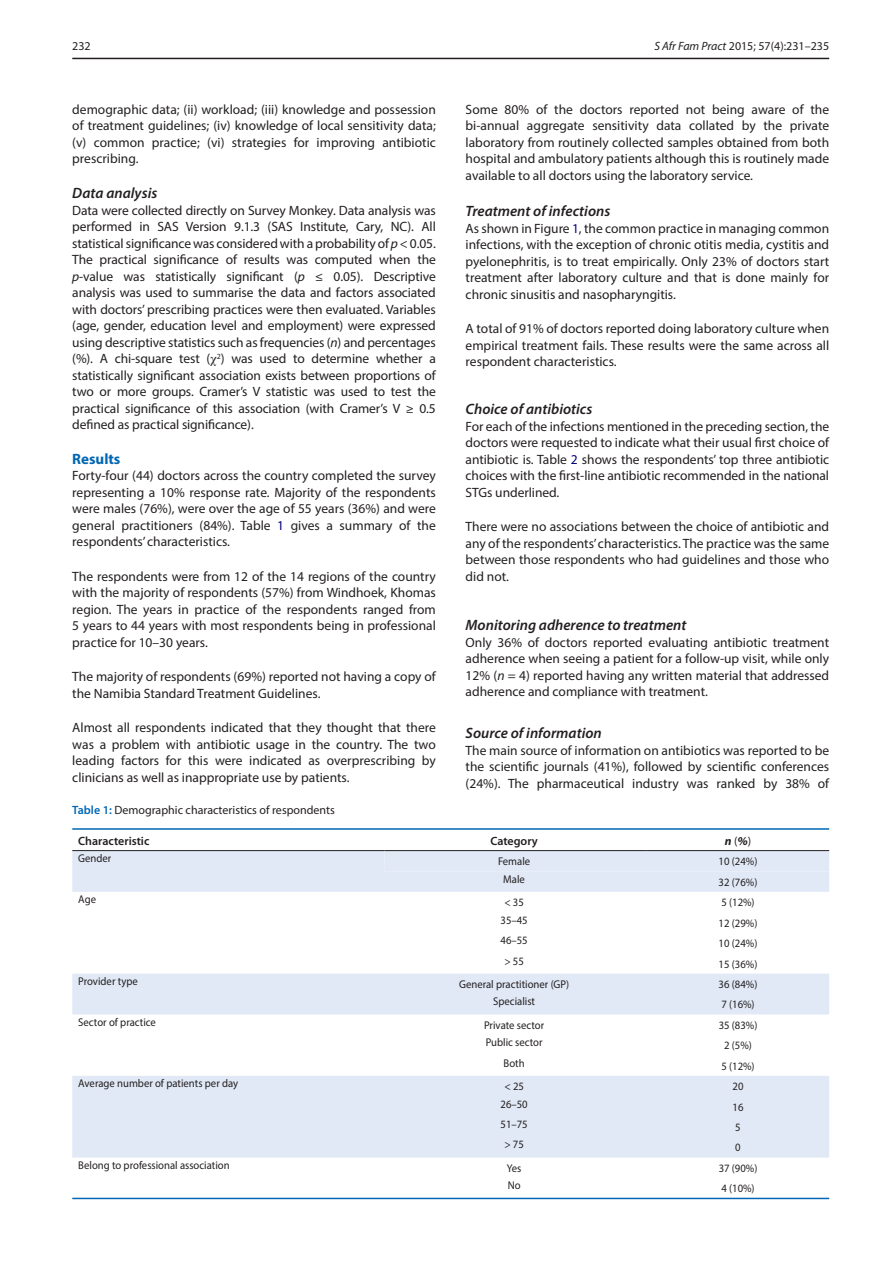
<style>
.page{position:relative;width:893px;height:1263px;background:#fff}
.page>*{position:absolute;margin:0;border:0;box-sizing:border-box;transform-origin:0 0}
.t1{font:italic 600 15px "Myriad Pro";color:#231f20}
.t2{font:700 15px "Myriad Pro";color:#0166b3}
.t3{font:13.5px/16.5px "Myriad Pro";color:#231f20;text-align:justify}
.t4{font:12px "Myriad Pro";color:#231f20}
.t5{font:600 12px "Myriad Pro";color:#231f20}
.t6{font:italic 700 12px "Myriad Pro";color:#231f20}
.t7{font:11.25px "Myriad Pro";color:#231f20;scale:.95 1}
.s1{font-style:italic}
.s2{font-family:"STIX"}
.s3{color:#000080}
.s4{font-weight:600;color:#0166b3}
.s5{font-weight:400;font-style:normal}
</style>
<div class="page">
<hr style="left:72px;top:58px;width:757px;height:1px;background:#231f20">
<hr style="left:72px;top:828px;width:757px;height:2px;background:#0166b3">
<svg style="left:72px;top:851px;width:757px;height:306px;fill:#e1e9f6"></svg>
<div style="left:384px;top:851px;width:445px;height:20px;background:#e1e9f6"></div>
<hr style="left:72px;top:850px;width:312px;height:1px;background:#231f20">
<hr style="left:384px;top:850px;width:263px;height:1px;background:#231f20">
<hr style="left:647px;top:850px;width:182px;height:1px;background:#231f20">
<hr style="left:72px;top:1198px;width:757px;height:1px;background:#0166b3">
<p class="t4" style="left:72px;top:39px;width:20px">232</p>
<p class="t4" style="left:654px;top:39px;width:176px"><span class="s1">S Afr Fam Pract</span> 2015; 57(4):231–235</p>
<p class="t3" style="left:72px;top:101px;width:365px">demographic data; (ii) workload; (iii) knowledge and possession of treatment guidelines; (iv) knowledge of local sensitivity data; (v) common practice; (vi) strategies for improving antibiotic prescribing.</p>
<p class="t1" style="left:72px;top:183px;width:87px">Data analysis</p>
<p class="t3" style="left:72px;top:202px;width:365px">Data were collected directly on Survey Monkey. Data analysis was performed in SAS Version 9.1.3 (SAS Institute, Cary, NC). All statistical significance was considered with a probability of <span class="s1">p</span> &lt; 0.05.<br>The practical significance of results was computed when the <span class="s1">p</span>-value was statistically significant (<span class="s1">p</span> ≤ 0.05). Descriptive analysis was used to summarise the data and factors associated with doctors’ prescribing practices were then evaluated. Variables (age, gender, education level and employment) were expressed using descriptive statistics such as frequencies (<span class="s1">n</span>) and percentages (%). A chi-square test (<span class="s2">χ</span><sup>2</sup>) was used to determine whether a statistically significant association exists between proportions of two or more groups. Cramer’s V statistic was used to test the practical significance of this association (with Cramer’s V ≥ 0.5 defined as practical significance).</p>
<p class="t2" style="left:72px;top:449px;width:50px">Results</p>
<p class="t3" style="left:72px;top:467px;width:365px">Forty-four (44) doctors across the country completed the survey representing a 10% response rate. Majority of the respondents were males (76%), were over the age of 55 years (36%) and were general practitioners (84%). Table <span class="s3">1</span> gives a summary of the respondents’ characteristics.</p>
<p class="t3" style="left:72px;top:568px;width:365px">The respondents were from 12 of the 14 regions of the country with the majority of respondents (57%) from Windhoek, Khomas region. The years in practice of the respondents ranged from 5 years to 44 years with most respondents being in professional practice for 10–30 years.</p>
<p class="t3" style="left:72px;top:668px;width:365px">The majority of respondents (69%) reported not having a copy of the Namibia Standard Treatment Guidelines.</p>
<p class="t3" style="left:72px;top:719px;width:365px">Almost all respondents indicated that they thought that there was a problem with antibiotic usage in the country. The two leading factors for this were indicated as overprescribing by clinicians as well as inappropriate use by patients.</p>
<p class="t3" style="left:466px;top:101px;width:365px">Some 80% of the doctors reported not being aware of the bi-annual aggregate sensitivity data collated by the private laboratory from routinely collected samples obtained from both hospital and ambulatory patients although this is routinely made available to all doctors using the laboratory service.</p>
<p class="t1" style="left:466px;top:201px;width:146px">Treatment of infections</p>
<p class="t3" style="left:466px;top:220px;width:365px">As shown in Figure <span class="s3">1</span>, the common practice in managing common infections, with the exception of chronic otitis media, cystitis and pyelonephritis, is to treat empirically. Only 23% of doctors start treatment after laboratory culture and that is done mainly for chronic sinusitis and nasopharyngitis.</p>
<p class="t3" style="left:466px;top:320px;width:365px">A total of 91% of doctors reported doing laboratory culture when empirical treatment fails. These results were the same across all respondent characteristics.</p>
<p class="t1" style="left:466px;top:399px;width:128px">Choice of antibiotics</p>
<p class="t3" style="left:466px;top:418px;width:365px">For each of the infections mentioned in the preceding section, the doctors were requested to indicate what their usual first choice of antibiotic is. Table <span class="s3">2</span> shows the respondents’ top three antibiotic choices with the first-line antibiotic recommended in the national STGs underlined.</p>
<p class="t3" style="left:466px;top:518px;width:365px">There were no associations between the choice of antibiotic and any of the respondents’ characteristics. The practice was the same between those respondents who had guidelines and those who did not.</p>
<p class="t1" style="left:466px;top:615px;width:222px">Monitoring adherence to treatment</p>
<p class="t3" style="left:466px;top:634px;width:365px">Only 36% of doctors reported evaluating antibiotic treatment adherence when seeing a patient for a follow-up visit, while only 12% (<span class="s1">n</span> = 4) reported having any written material that addressed adherence and compliance with treatment.</p>
<p class="t1" style="left:466px;top:723px;width:138px">Source of information</p>
<p class="t3" style="left:466px;top:742px;width:365px">The main source of information on antibiotics was reported to be the scientific journals (41%), followed by scientific conferences (24%). The pharmaceutical industry was ranked by 38% of</p>
<p class="t4" style="left:72px;top:803px;width:264px"><span class="s4">Table 1:</span> Demographic characteristics of respondents</p>
<p class="t5" style="left:78px;top:833px;width:73px">Characteristic</p>
<p class="t5" style="left:490px;top:833px;width:49px">Category</p>
<p class="t6" style="left:725px;top:833px;width:28px">n <span class="s5">(</span>%<span class="s5">)</span></p>
<p class="t7" style="left:78px;top:852px;width:36px">Gender</p>
<p class="t7" style="left:498px;top:855px;width:35px">Female</p>
<p class="t7" style="left:719px;top:855px;width:42px">10 (24%)</p>
<p class="t7" style="left:503px;top:872px;width:24px">Male</p>
<p class="t7" style="left:719px;top:875px;width:42px">32 (76%)</p>
<p class="t7" style="left:78px;top:892px;width:20px">Age</p>
<p class="t7" style="left:504px;top:895px;width:22px">&lt; 35</p>
<p class="t7" style="left:721px;top:895px;width:36px">5 (12%)</p>
<p class="t7" style="left:500px;top:913px;width:30px">35–45</p>
<p class="t7" style="left:719px;top:916px;width:42px">12 (29%)</p>
<p class="t7" style="left:500px;top:933px;width:30px">46–55</p>
<p class="t7" style="left:719px;top:936px;width:42px">10 (24%)</p>
<p class="t7" style="left:504px;top:954px;width:22px">&gt; 55</p>
<p class="t7" style="left:719px;top:957px;width:42px">15 (36%)</p>
<p class="t7" style="left:78px;top:974px;width:64px">Provider type</p>
<p class="t7" style="left:459px;top:977px;width:117px">General practitioner (GP)</p>
<p class="t7" style="left:719px;top:977px;width:42px">36 (84%)</p>
<p class="t7" style="left:493px;top:995px;width:46px">Specialist</p>
<p class="t7" style="left:721px;top:998px;width:36px">7 (16%)</p>
<p class="t7" style="left:78px;top:1015px;width:83px">Sector of practice</p>
<p class="t7" style="left:484px;top:1018px;width:65px">Private sector</p>
<p class="t7" style="left:719px;top:1018px;width:42px">35 (83%)</p>
<p class="t7" style="left:486px;top:1035px;width:61px">Public sector</p>
<p class="t7" style="left:724px;top:1038px;width:31px">2 (5%)</p>
<p class="t7" style="left:504px;top:1056px;width:24px">Both</p>
<p class="t7" style="left:721px;top:1059px;width:36px">5 (12%)</p>
<p class="t7" style="left:78px;top:1076px;width:170px">Average number of patients per day</p>
<p class="t7" style="left:504px;top:1079px;width:22px">&lt; 25</p>
<p class="t7" style="left:732px;top:1079px;width:13px">20</p>
<p class="t7" style="left:500px;top:1097px;width:30px">26–50</p>
<p class="t7" style="left:732px;top:1100px;width:13px">16</p>
<p class="t7" style="left:500px;top:1117px;width:30px">51–75</p>
<p class="t7" style="left:735px;top:1120px;width:7px">5</p>
<p class="t7" style="left:504px;top:1138px;width:22px">&gt; 75</p>
<p class="t7" style="left:735px;top:1141px;width:7px">0</p>
<p class="t7" style="left:78px;top:1158px;width:161px">Belong to professional association</p>
<p class="t7" style="left:507px;top:1161px;width:17px">Yes</p>
<p class="t7" style="left:719px;top:1161px;width:42px">37 (90%)</p>
<p class="t7" style="left:508px;top:1178px;width:15px">No</p>
<p class="t7" style="left:721px;top:1181px;width:36px">4 (10%)</p>
</div>
